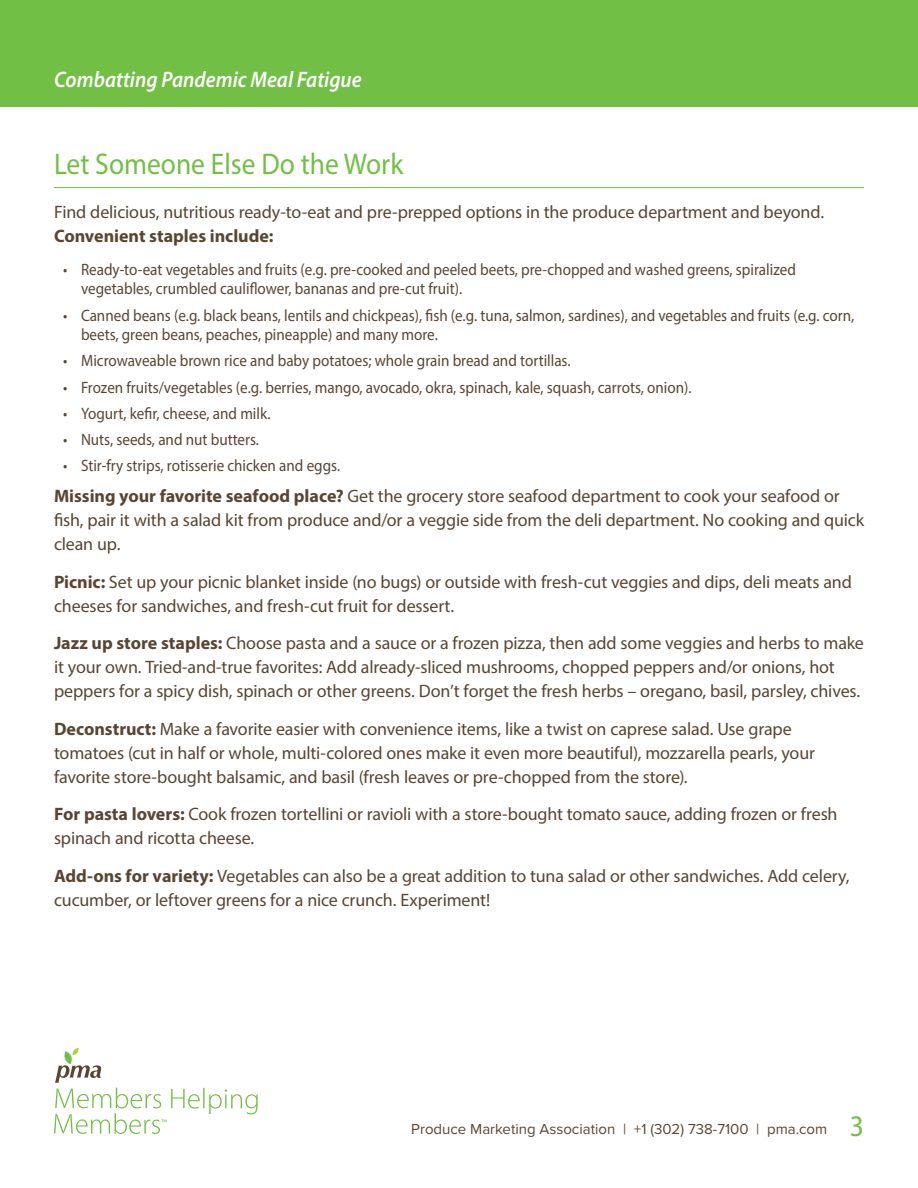
<style>
.page{position:relative;width:918px;height:1188px;background:#fff}
.page>*{position:absolute;margin:0;border:0;box-sizing:border-box;transform-origin:0 0}
.Number{font:30px "Myriad Pro";color:#71bf44;scale:.92 1}
.t1{font:italic 600 22.5px "Myriad Pro";color:#fff;scale:.92 1}
.Body{font:18px/24px "Myriad Pro";letter-spacing:-.01em;color:#594532}
.t2{font:16.5px/19.5px "Myriad Pro";color:#594532;scale:.92 1}
.t3{font:15px "Proxima Nova";color:#594532}
.s1{font-weight:700}
</style>
<div class="page">
<div style="left:0;top:0;width:918px;height:107px;background:#71bf44"></div>
<hr style="left:54px;top:187px;width:810px;height:1px;background:#71bf44">
<hr style="left:203px;top:1088px;width:2px;height:20px;background:#71bf44">
<svg style="left:209px;top:1089px;width:49px;height:25px"></svg>
<svg style="left:54px;top:1048px;width:146px;height:86px"></svg>
<p class="t1" style="left:54px;top:65px;width:336px">Combatting Pandemic Meal Fatigue</p>
<h2 class="Number" style="left:54px;top:145px;width:381px">Let Someone Else Do the Work</h2>
<p class="Body" style="left:54px;top:200px;width:772px">Find delicious, nutritious ready-to-eat and pre-prepped options in the produce department and beyond.<br><span class="s1">Convenient staples include:</span></p>
<p class="t2" style="left:81px;top:259px;width:779px;text-indent:-18px">• Ready-to-eat vegetables and fruits (e.g. pre-cooked and peeled beets, pre-chopped and washed greens, spiralized vegetables, crumbled cauliflower, bananas and pre-cut fruit).</p>
<p class="t2" style="left:81px;top:305px;width:842px;text-indent:-18px">• Canned beans (e.g. black beans, lentils and chickpeas), fish (e.g. tuna, salmon, sardines), and vegetables and fruits (e.g. corn, beets, green beans, peaches, pineapple) and many more.</p>
<p class="t2" style="left:63px;top:351px;width:553px">• Microwaveable brown rice and baby potatoes; whole grain bread and tortillas.</p>
<p class="t2" style="left:63px;top:377px;width:685px">• Frozen fruits/vegetables (e.g. berries, mango, avocado, okra, spinach, kale, squash, carrots, onion).</p>
<p class="t2" style="left:63px;top:403px;width:227px">• Yogurt, kefir, cheese, and milk.</p>
<p class="t2" style="left:63px;top:430px;width:215px">• Nuts, seeds, and nut butters.</p>
<p class="t2" style="left:63px;top:456px;width:303px">• Stir-fry strips, rotisserie chicken and eggs.</p>
<p class="Body" style="left:54px;top:484px;width:812px"><span class="s1">Missing your favorite seafood place?</span> Get the grocery store seafood department to cook your seafood or fish, pair it with a salad kit from produce and/or a veggie side from the deli department. No cooking and quick clean up.</p>
<p class="Body" style="left:54px;top:569px;width:799px"><span class="s1">Picnic:</span> Set up your picnic blanket inside (no bugs) or outside with fresh-cut veggies and dips, deli meats and cheeses for sandwiches, and fresh-cut fruit for dessert.</p>
<p class="Body" style="left:54px;top:631px;width:811px"><span class="s1">Jazz up store staples:</span> Choose pasta and a sauce or a frozen pizza, then add some veggies and herbs to make it your own. Tried-and-true favorites: Add already-sliced mushrooms, chopped peppers and/or onions, hot peppers for a spicy dish, spinach or other greens. Don’t forget the fresh herbs – oregano, basil, parsley, chives.</p>
<p class="Body" style="left:54px;top:716px;width:762px"><span class="s1">Deconstruct:</span> Make a favorite easier with convenience items, like a twist on caprese salad. Use grape tomatoes (cut in half or whole, multi-colored ones make it even more beautiful), mozzarella pearls, your favorite store-bought balsamic, and basil (fresh leaves or pre-chopped from the store).</p>
<p class="Body" style="left:54px;top:802px;width:785px"><span class="s1">For pasta lovers:</span> Cook frozen tortellini or ravioli with a store-bought tomato sauce, adding frozen or fresh spinach and ricotta cheese.</p>
<p class="Body" style="left:54px;top:863px;width:797px"><span class="s1">Add-ons for variety:</span> Vegetables can also be a great addition to tuna salad or other sandwiches. Add celery, cucumber, or leftover greens for a nice crunch. Experiment!</p>
<p class="t3" style="left:411px;top:1118px;width:417px">Produce Marketing Association | +1 (302) 738-7100 | pma.com</p>
<p class="Number" style="left:850px;top:1107px;width:17px">3</p>
</div>
